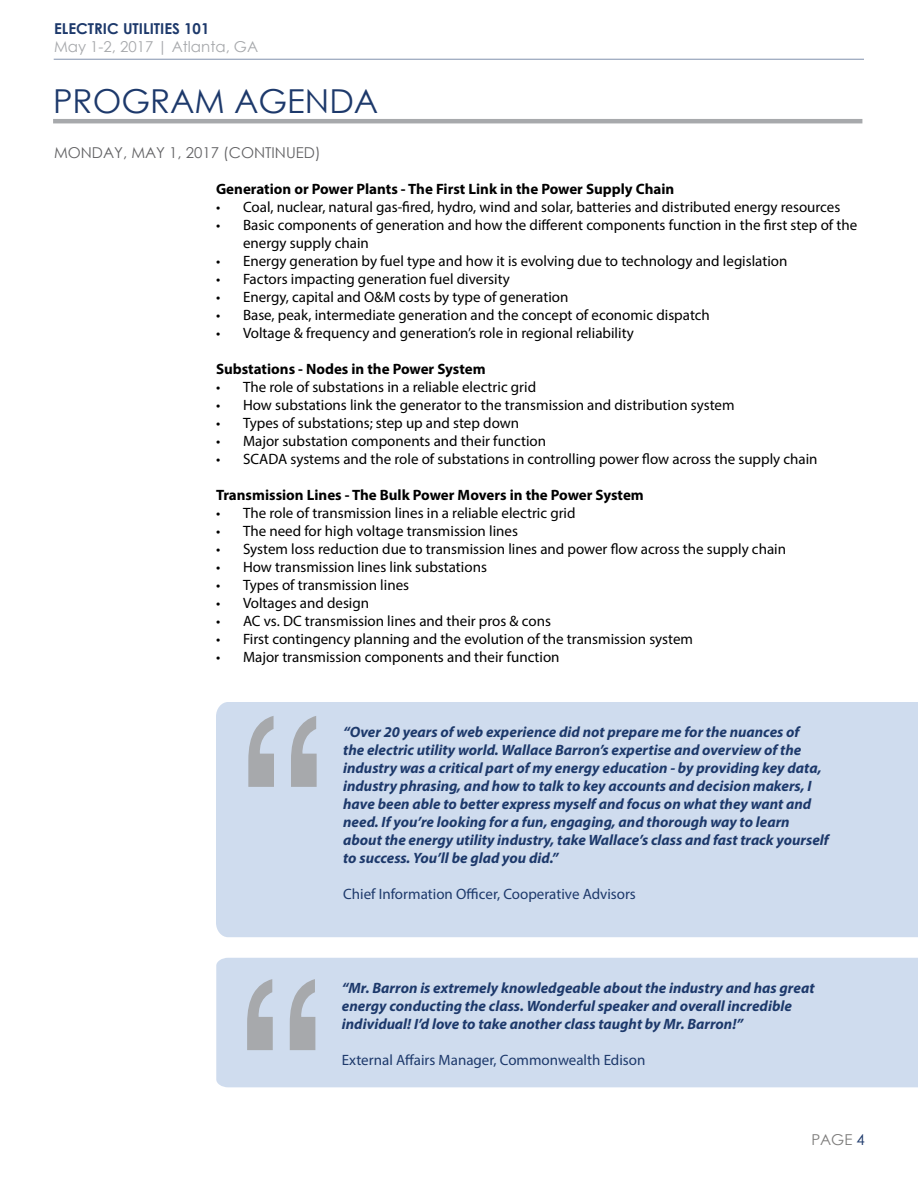
<style>
.page{position:relative;width:918px;height:1188px;background:#fff}
.page>*{position:absolute;margin:0;border:0;box-sizing:border-box;transform-origin:0 0}
.t1{font:33px "Century Gothic";color:#1d396b}
.t2{font:15px/18px "Myriad Pro";color:#000}
.t3{font:italic 700 15px/18px "Myriad Pro";color:#1d396b}
.t4{font:700 15px "Myriad Pro";color:#000}
.t5{font:15px "Myriad Pro";color:#1d396b}
.t6{font:15px "Century Gothic";color:#636365}
.t7{font:15px "Century Gothic";color:#a7a9ac}
.t8{font:700 15px "Century Gothic";color:#1d396b}
.t9{font:15px "Century Gothic";color:#7d7c7b}
.s1{color:#1d396b}
</style>
<div class="page">
<hr style="left:54px;top:59px;width:810px;height:1px;background:#1d396b">
<hr style="left:53px;top:119px;width:809px;height:4px;background:#a7a9ac">
<div style="left:216px;top:702px;width:702px;height:235px;background:#cfdcee"></div>
<svg style="left:248px;top:716px;width:69px;height:71px;background:#b9c0ca"></svg>
<div style="left:216px;top:958px;width:702px;height:129px;background:#cfdcee"></div>
<svg style="left:247px;top:979px;width:68px;height:71px;background:#b9c0ca"></svg>
<p class="t8" style="left:54px;top:17px;width:157px">ELECTRIC UTILITIES 101</p>
<p class="t7" style="left:54px;top:36px;width:206px">May 1-2, 2017 | Atlanta, GA</p>
<h1 class="t1" style="left:53px;top:78px;width:327px">PROGRAM AGENDA</h1>
<p class="t6" style="left:54px;top:142px;width:268px">MONDAY, MAY 1, 2017 (CONTINUED)</p>
<p class="t4" style="left:216px;top:179px;width:460px">Generation or Power Plants - The First Link in the Power Supply Chain</p>
<p class="t2" style="left:216px;top:198px;width:626px">• Coal, nuclear, natural gas-fired, hydro, wind and solar, batteries and distributed energy resources</p>
<p class="t2" style="left:243px;top:216px;width:616px;text-indent:-27px">• Basic components of generation and how the different components function in the first step of the energy supply chain</p>
<p class="t2" style="left:216px;top:252px;width:573px">• Energy generation by fuel type and how it is evolving due to technology and legislation</p>
<p class="t2" style="left:216px;top:270px;width:295px">• Factors impacting generation fuel diversity</p>
<p class="t2" style="left:216px;top:288px;width:354px">• Energy, capital and O&amp;M costs by type of generation</p>
<p class="t2" style="left:216px;top:306px;width:495px">• Base, peak, intermediate generation and the concept of economic dispatch</p>
<p class="t2" style="left:216px;top:324px;width:419px">• Voltage &amp; frequency and generation’s role in regional reliability</p>
<p class="t4" style="left:216px;top:359px;width:271px">Substations - Nodes in the Power System</p>
<p class="t2" style="left:216px;top:378px;width:322px">• The role of substations in a reliable electric grid</p>
<p class="t2" style="left:216px;top:396px;width:520px">• How substations link the generator to the transmission and distribution system</p>
<p class="t2" style="left:216px;top:414px;width:305px">• Types of substations; step up and step down</p>
<p class="t2" style="left:216px;top:432px;width:332px">• Major substation components and their function</p>
<p class="t2" style="left:216px;top:450px;width:603px">• SCADA systems and the role of substations in controlling power flow across the supply chain</p>
<p class="t4" style="left:216px;top:485px;width:429px">Transmission Lines - The Bulk Power Movers in the Power System</p>
<p class="t2" style="left:216px;top:504px;width:361px">• The role of transmission lines in a reliable electric grid</p>
<p class="t2" style="left:216px;top:522px;width:303px">• The need for high voltage transmission lines</p>
<p class="t2" style="left:216px;top:540px;width:572px">• System loss reduction due to transmission lines and power flow across the supply chain</p>
<p class="t2" style="left:216px;top:558px;width:272px">• How transmission lines link substations</p>
<p class="t2" style="left:216px;top:576px;width:195px">• Types of transmission lines</p>
<p class="t2" style="left:216px;top:594px;width:155px">• Voltages and design</p>
<p class="t2" style="left:216px;top:612px;width:336px">• AC vs. DC transmission lines and their pros &amp; cons</p>
<p class="t2" style="left:216px;top:630px;width:479px">• First contingency planning and the evolution of the transmission system</p>
<p class="t2" style="left:216px;top:648px;width:345px">• Major transmission components and their function</p>
<p class="t3" style="left:343px;top:723px;width:487px">“Over 20 years of web experience did not prepare me for the nuances of<br>the electric utility world. Wallace Barron’s expertise and overview of the industry was a critical part of my energy education - by providing key data, industry phrasing, and how to talk to key accounts and decision makers, I have been able to better express myself and focus on what they want and need. If you’re looking for a fun, engaging, and thorough way to learn about the energy utility industry, take Wallace’s class and fast track yourself to success. You’ll be glad you did.”</p>
<p class="t5" style="left:343px;top:885px;width:294px">Chief Information Officer, Cooperative Advisors</p>
<p class="t3" style="left:342px;top:979px;width:474px">“Mr. Barron is extremely knowledgeable about the industry and has great energy conducting the class. Wonderful speaker and overall incredible individual! I’d love to take another class taught by Mr. Barron!”</p>
<p class="t5" style="left:342px;top:1051px;width:305px">External Affairs Manager, Commonwealth Edison</p>
<p class="t9" style="left:811px;top:1129px;width:55px">PAGE <span class="s1">4</span></p>
</div>
